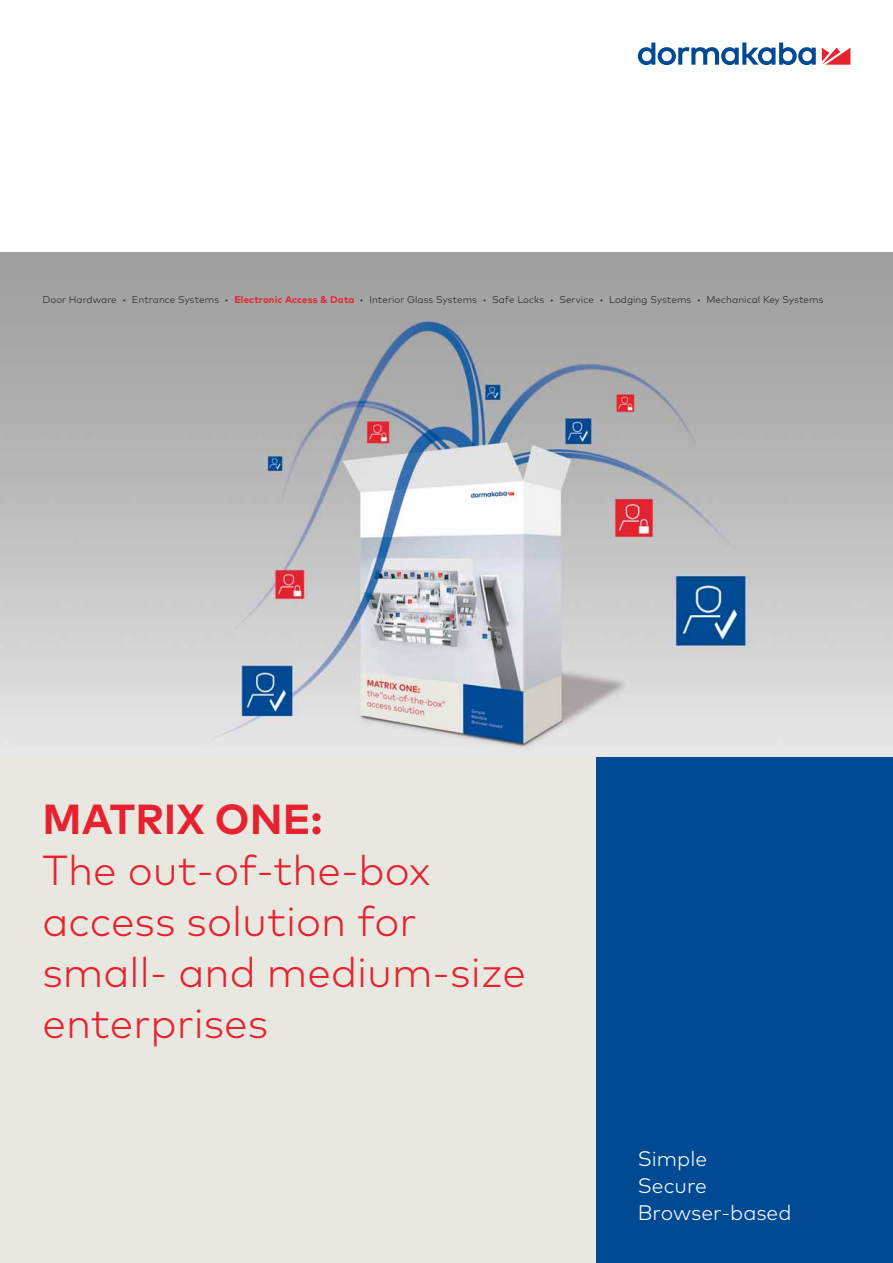
<style>
.page{position:relative;width:893px;height:1263px;background:#fff}
.page>*{position:absolute;margin:0;border:0;box-sizing:border-box;transform-origin:0 0}
.t1{font:300 42px/51px "Mark Pro";color:#e52330}
.t2{font:700 42px "Mark Pro";color:#e52330}
.t3{font:300 21px/27px "Mark Pro";color:#fff}
.t4{font:300 9.75px "Mark Pro";letter-spacing:.01em;color:#1d1d1b}
.s1{font-weight:700;color:#e52330}
</style>
<div class="page">
<svg style="left:822px;top:48px;width:28px;height:17px"></svg>
<svg style="left:638px;top:43px;width:178px;height:22px"></svg>
<img style="left:0;top:253px;width:893px;height:505px">
<div style="left:595px;top:758px;width:298px;height:505px;background:#004993"></div>
<div style="left:0;top:758px;width:595px;height:505px;background:#e9e8e0"></div>
<p class="t4" style="left:43px;top:296px;width:782px">Door Hardware • Entrance Systems • <span class="s1">Electronic Access &amp; Data</span> • Interior Glass Systems • Safe Locks • Service • Lodging Systems • Mechanical Key Systems</p>
<h1 class="t2" style="left:43px;top:803px;width:281px">MATRIX ONE:</h1>
<h1 class="t1" style="left:43px;top:849px;width:485px">The out-of-the-box access solution for small- and medium-size enterprises</h1>
<h2 class="t3" style="left:638px;top:1148px;width:155px">Simple<br>Secure<br>Browser-based</h2>
</div>
